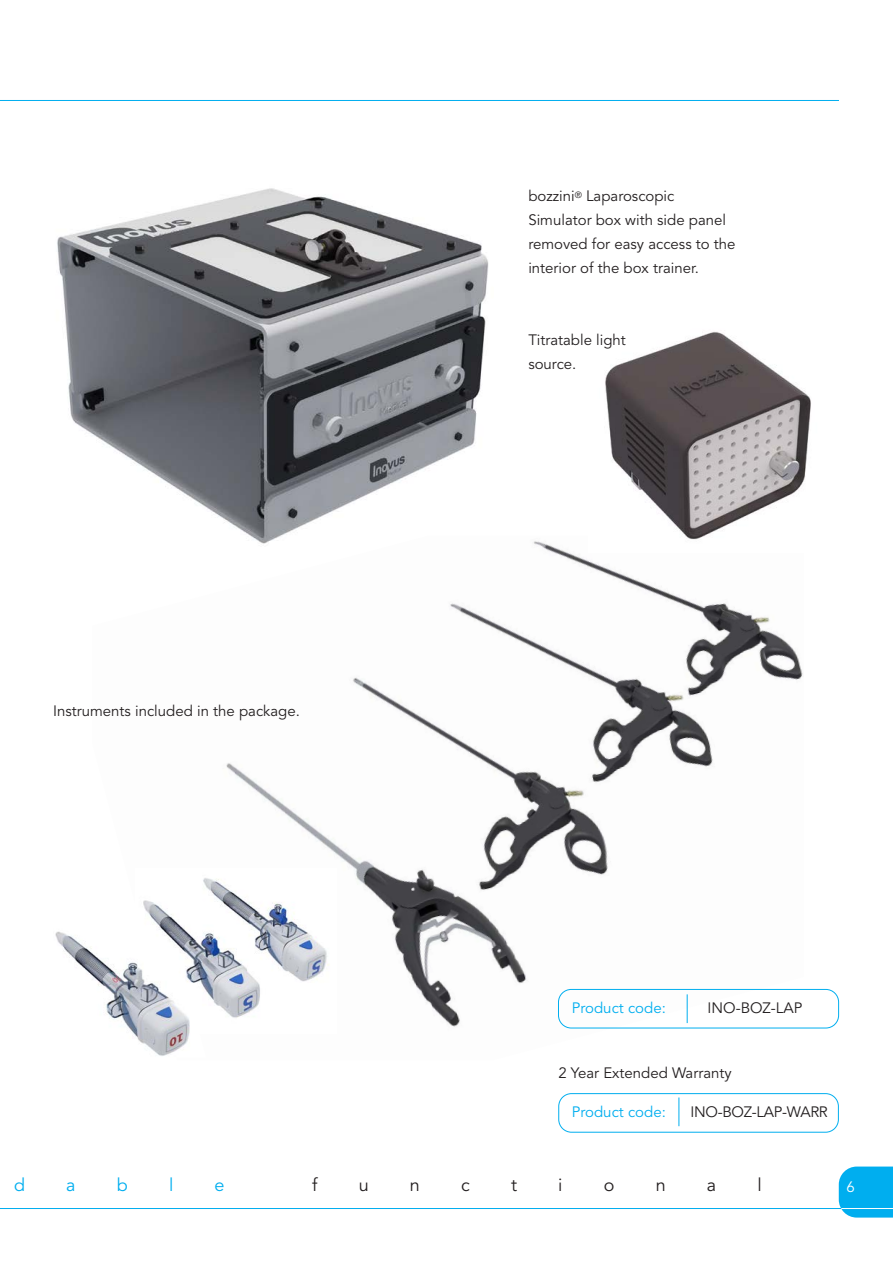
<style>
.page{position:relative;width:893px;height:1263px;background:#fff}
.page>*{position:absolute;margin:0;border:0;box-sizing:border-box;transform-origin:0 0}
.t1{font:18px "Avenir LT Std";color:#231f20}
.t2{font:18px "Avenir LT Std";color:#00aeef}
.t3{font:15px/24px "Avenir LT Std";color:#231f20}
.t4{font:15px "Avenir LT Std";color:#00aeef}
.t5{font:15px "Avenir LT Std";letter-spacing:-.02em;color:#231f20}
.t6{font:15px "Avenir LT Std";color:#fff}
</style>
<div class="page">
<hr style="left:0;top:100px;width:839px;height:1px;background:#00aeef">
<img style="left:57px;top:188px;width:432px;height:348px">
<img style="left:226px;top:536px;width:578px;height:493px">
<img style="left:589px;top:331px;width:222px;height:222px">
<img style="left:143px;top:868px;width:193px;height:161px">
<img style="left:55px;top:925px;width:151px;height:131px">
<div style="left:558px;top:989px;width:281px;height:39px;border:1px solid #00aeef;border-radius:13px"></div>
<svg style="left:687px;top:994px;width:1px;height:29px"></svg>
<svg style="left:839px;top:1166px;width:54px;height:51px;background:#0eb2ef"></svg>
<hr style="left:841px;top:1208px;width:52px;height:1px;background:#fff">
<hr style="left:0;top:1208px;width:841px;height:1px;background:#00aeef">
<div style="left:558px;top:1093px;width:281px;height:39px;border:1px solid #00aeef;border-radius:13px"></div>
<svg style="left:678px;top:1097px;width:1px;height:29px"></svg>
<p class="t3" style="left:528px;top:184px;width:148px">bozzini<sup>®</sup> Laparoscopic</p>
<p class="t3" style="left:528px;top:208px;width:209px">Simulator box with side panel removed for easy access to the interior of the box trainer.</p>
<p class="t3" style="left:53px;top:700px;width:248px">Instruments included in the package.</p>
<p class="t3" style="left:528px;top:328px;width:99px">Titratable light source.</p>
<p class="t4" style="left:572px;top:999px;width:95px">Product code:</p>
<p class="t3" style="left:707px;top:997px;width:96px">INO-BOZ-LAP</p>
<p class="t3" style="left:558px;top:1061px;width:175px">2 Year Extended Warranty</p>
<p class="t4" style="left:572px;top:1103px;width:95px">Product code:</p>
<p class="t5" style="left:691px;top:1103px;width:139px">INO-BOZ-LAP-WARR</p>
<p class="t2" style="left:14px;top:1174px;width:12px">d</p>
<p class="t2" style="left:66px;top:1174px;width:11px">a</p>
<p class="t2" style="left:117px;top:1174px;width:12px">b</p>
<p class="t2" style="left:169px;top:1174px;width:6px">l</p>
<p class="t2" style="left:215px;top:1174px;width:12px">e</p>
<p class="t1" style="left:312px;top:1174px;width:7px">f</p>
<p class="t1" style="left:359px;top:1174px;width:12px">u</p>
<p class="t1" style="left:410px;top:1174px;width:12px">n</p>
<p class="t1" style="left:461px;top:1174px;width:10px">c</p>
<p class="t1" style="left:511px;top:1174px;width:7px">t</p>
<p class="t1" style="left:558px;top:1174px;width:6px">i</p>
<p class="t1" style="left:604px;top:1174px;width:12px">o</p>
<p class="t1" style="left:656px;top:1174px;width:12px">n</p>
<p class="t1" style="left:707px;top:1174px;width:11px">a</p>
<p class="t1" style="left:757px;top:1174px;width:6px">l</p>
<p class="t6" style="left:846px;top:1178px;width:10px">6</p>
</div>
